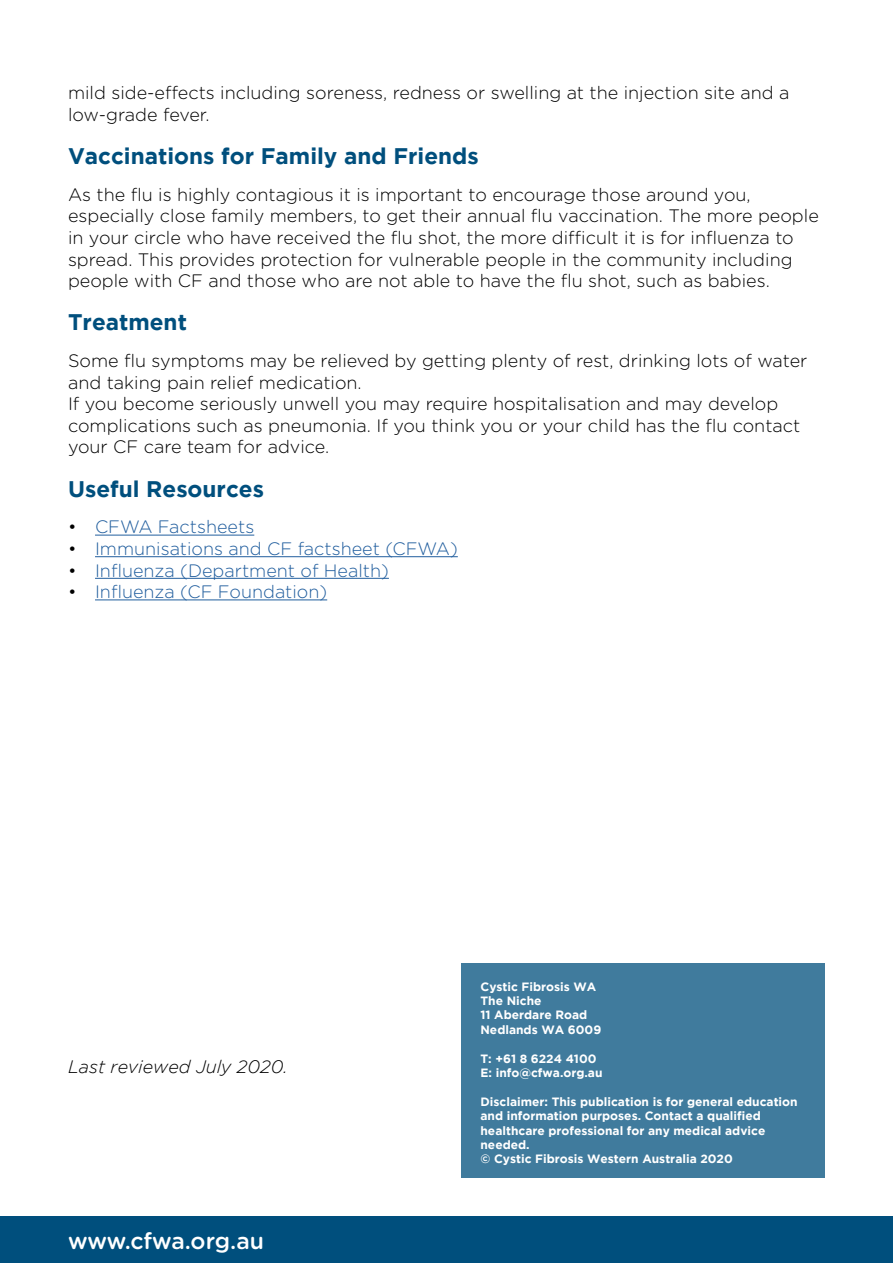
<style>
.page{position:relative;width:893px;height:1263px;background:#fff}
.page>*{position:absolute;margin:0;border:0;box-sizing:border-box;transform-origin:0 0}
.t1{font:500 22.95px "Gotham Rounded";letter-spacing:-.005em;color:#fff}
.t2{font:700 22.5px "Gotham";color:#004f7d}
.t3{font:300 18px/21.6px "Gotham Rounded";color:#000}
.t4{font:300 18px "Gotham Rounded";color:#215e9e}
.t5{font:italic 300 18px "Gotham";color:#000}
.t6{font:700 12px/14.4px "Gotham";color:#fff}
.s1{color:#000}
</style>
<div class="page">
<hr style="left:95px;top:535px;width:159px;height:1px;background:#215e9e">
<hr style="left:95px;top:556px;width:363px;height:1px;background:#215e9e">
<hr style="left:95px;top:578px;width:294px;height:1px;background:#215e9e">
<hr style="left:95px;top:599px;width:232px;height:1px;background:#215e9e">
<div style="left:0;top:1216px;width:893px;height:47px;background:#004f7d"></div>
<div style="left:461px;top:963px;width:364px;height:215px;background:#407b9d"></div>
<p class="t3" style="left:68px;top:81px;width:723px">mild side-effects including soreness, redness or swelling at the injection site and a low-grade fever.</p>
<p class="t2" style="left:68px;top:143px;width:412px">Vaccinations for Family and Friends</p>
<p class="t3" style="left:68px;top:183px;width:752px">As the flu is highly contagious it is important to encourage those around you, especially close family members, to get their annual flu vaccination. The more people in your circle who have received the flu shot, the more difficult it is for influenza to spread. This provides protection for vulnerable people in the community including people with CF and those who are not able to have the flu shot, such as babies.</p>
<p class="t2" style="left:68px;top:309px;width:120px">Treatment</p>
<p class="t3" style="left:68px;top:349px;width:741px">Some flu symptoms may be relieved by getting plenty of rest, drinking lots of water and taking pain relief medication.<br>If you become seriously unwell you may require hospitalisation and may develop complications such as pneumonia. If you think you or your child has the flu contact your CF care team for advice.</p>
<p class="t2" style="left:68px;top:476px;width:197px">Useful Resources</p>
<p class="t4" style="left:68px;top:515px;width:188px"><span class="s1">•</span> CFWA Factsheets</p>
<p class="t4" style="left:68px;top:536px;width:391px"><span class="s1">•</span> Immunisations and CF factsheet (CFWA)</p>
<p class="t4" style="left:68px;top:558px;width:322px"><span class="s1">•</span> Influenza (Department of Health)</p>
<p class="t4" style="left:68px;top:580px;width:261px"><span class="s1">•</span> Influenza (CF Foundation)</p>
<p class="t5" style="left:68px;top:1057px;width:221px">Last reviewed July 2020.</p>
<p class="t1" style="left:68px;top:1224px;width:198px">www.cfwa.org.au</p>
<p class="t6" style="left:480px;top:979px;width:122px">Cystic Fibrosis WA<br>The Niche<br>11 Aberdare Road<br>Nedlands WA 6009</p>
<p class="t6" style="left:480px;top:1051px;width:124px">T: +61 8 6224 4100<br>E: info@cfwa.org.au</p>
<p class="t6" style="left:480px;top:1094px;width:319px">Disclaimer: This publication is for general education and information purposes. Contact a qualified healthcare professional for any medical advice needed.<br>© Cystic Fibrosis Western Australia 2020</p>
</div>
